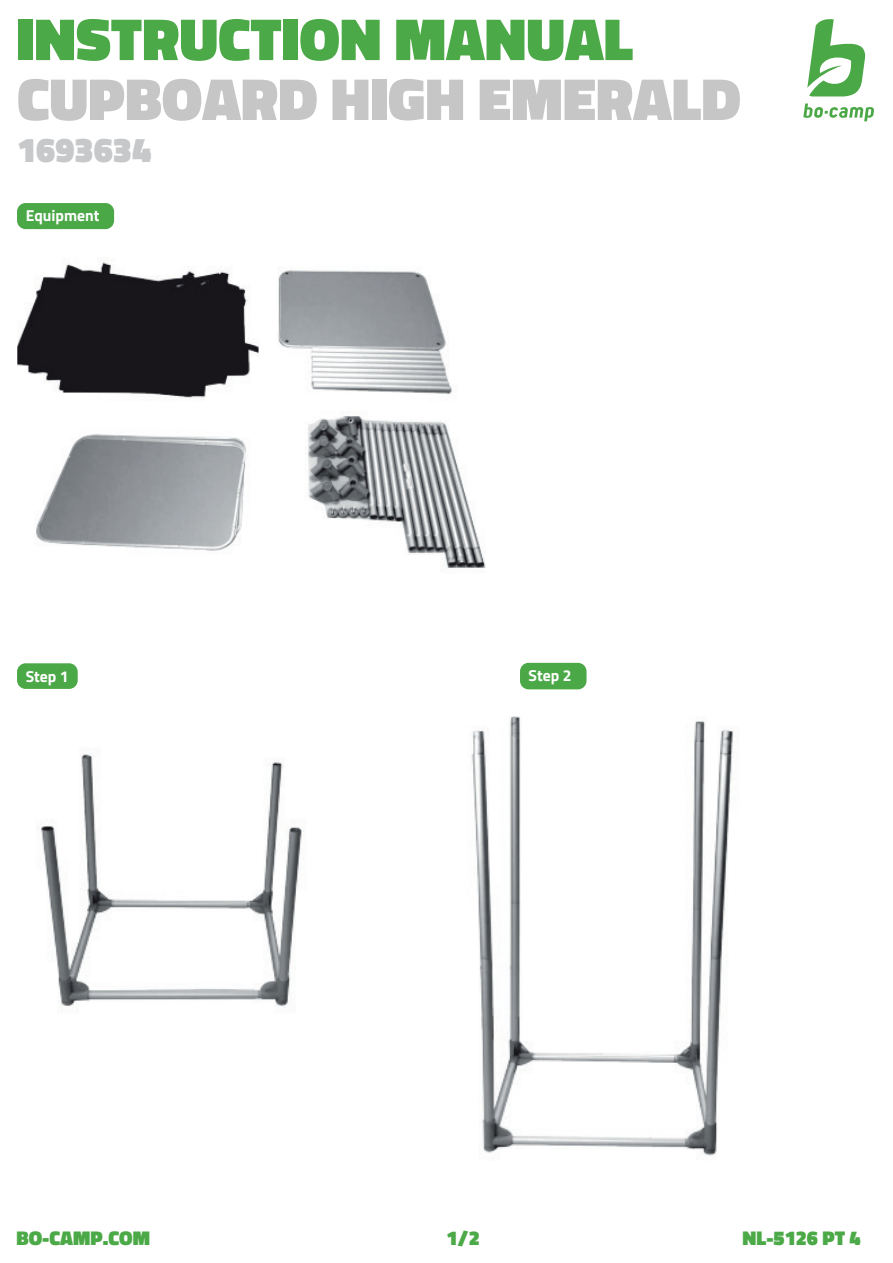
<style>
.page{position:relative;width:893px;height:1263px;background:#fff}
.page>*{position:absolute;margin:0;border:0;box-sizing:border-box;transform-origin:0 0}
.t1{font:900 60.15px "Titillium";color:#c6c6c6}
.t2{font:900 60.15px "Titillium";color:#4ca947}
.t3{font:900 34.65px "Titillium";color:#c7c8ca}
.t4{font:900 20.1px "Titillium";color:#4ca947}
.t5{font:700 15.9px "Titillium";color:#fff}
</style>
<div class="page">
<svg style="left:803px;top:104px;width:71px;height:17px"></svg>
<svg style="left:807px;top:19px;width:58px;height:77px"></svg>
<div style="left:17px;top:203px;width:97px;height:26px;background:#4ba847;border-radius:9px"></div>
<div style="left:17px;top:663px;width:61px;height:26px;background:#4ba847;border-radius:9px"></div>
<div style="left:520px;top:663px;width:66px;height:26px;background:#4ba847;border-radius:9px"></div>
<img style="left:471px;top:716px;width:263px;height:440px">
<img style="left:39px;top:754px;width:265px;height:254px">
<img style="left:17px;top:258px;width:469px;height:312px">
<h1 class="t2" style="left:17px;top:-5px;width:618px">INSTRUCTION MANUAL</h1>
<h1 class="t1" style="left:17px;top:55px;width:725px">CUPBOARD HIGH EMERALD</h1>
<h2 class="t3" style="left:17px;top:124px;width:136px">1693634</h2>
<p class="t5" style="left:26px;top:204px;width:75px">Equipment</p>
<p class="t5" style="left:26px;top:664px;width:44px">Step 1</p>
<p class="t5" style="left:529px;top:663px;width:44px">Step 2</p>
<p class="t4" style="left:446px;top:1223px;width:35px">1/2</p>
<p class="t4" style="left:16px;top:1223px;width:135px">BO-CAMP.COM</p>
<p class="t4" style="left:743px;top:1223px;width:119px">NL-5126 PT 4</p>
</div>
